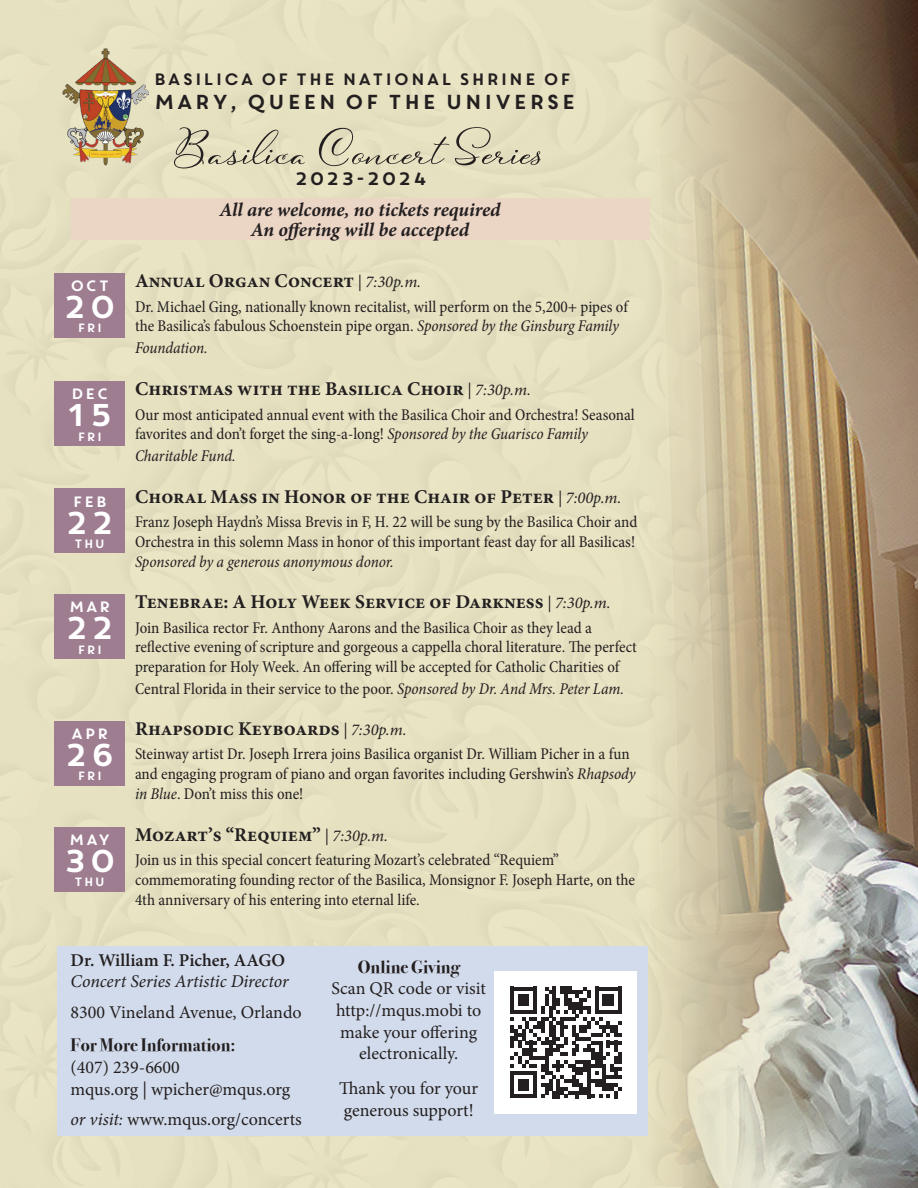
<style>
.page{position:relative;width:918px;height:1188px;background:#ebe6c5}
.page>*{position:absolute;margin:0;border:0;box-sizing:border-box;transform-origin:0 0}
.t1{font:58.5px "Hello My Love Pro";color:#231f20}
.t2{font:31.5px "Core Circus";color:#fff}
.t3{font:20.25px "Core Circus";color:#231f20}
.t4{font:700 19.5px "Minion Pro";color:#231f20}
.t5{font:italic 700 19.5px "Minion Pro";letter-spacing:-.005em;color:#231f20}
.t6{font:18px/21.6px "Minion Pro";letter-spacing:-.005em;color:#231f20;text-align:center}
.t7{font:700 18px "Bodoni Svty Two ITCTT";color:#231f20}
.t8{font:italic 18px "Minion Pro";letter-spacing:-.005em;color:#231f20}
.t9{font:600 18px "Minion Pro";color:#231f20}
.t10{font:18px "Core Circus";color:#231f20}
.t11{font:condensed 16.5px/19.8px "Minion Pro";letter-spacing:-.005em;color:#231f20}
.t12{font:16.5px "Core Circus";color:#231f20}
.t13{font:italic condensed 16.5px "Minion Pro";letter-spacing:-.01em;color:#231f20}
.t14{font:15px "Core Circus";color:#fff}
.t15{font:12px "Core Circus";color:#fff}
.s1{font-weight:400;font-style:italic;font-size:16.5px}
.s2{font-style:italic}
</style>
<div class="page">
<img style="left:648px;top:0;width:270px;height:1188px">
<img style="left:62px;top:49px;width:87px;height:116px">
<div style="left:57px;top:946px;width:591px;height:189px;background:#d2dbeb"></div>
<div style="left:495px;top:971px;width:142px;height:143px;background:#fff"></div>
<svg style="left:510px;top:987px;width:112px;height:111px"></svg>
<div style="left:71px;top:198px;width:579px;height:42px;background:#ebd5c5"></div>
<div style="left:55px;top:273px;width:70px;height:65px;background:#9e7d91"></div>
<div style="left:55px;top:381px;width:70px;height:65px;background:#9e7d91"></div>
<div style="left:55px;top:489px;width:70px;height:64px;background:#9e7d91"></div>
<div style="left:55px;top:594px;width:70px;height:65px;background:#9e7d91"></div>
<div style="left:55px;top:721px;width:70px;height:65px;background:#9e7d91"></div>
<div style="left:55px;top:827px;width:70px;height:64px;background:#9e7d91"></div>
<p class="t12" style="left:153px;top:68px;width:420px">BASILICA OF THE NATIONAL SHRINE OF</p>
<p class="t3" style="left:153px;top:88px;width:425px">MARY, QUEEN OF THE UNIVERSE</p>
<p class="t1" style="left:174px;top:110px;width:371px">Basilica Concert Series</p>
<p class="t10" style="left:294px;top:167px;width:135px">2023-2024</p>
<p class="t14" style="left:70px;top:275px;width:41px">OCT</p>
<p class="t2" style="left:62px;top:285px;width:57px">20</p>
<p class="t15" style="left:77px;top:320px;width:27px">FRI</p>
<p class="t14" style="left:71px;top:384px;width:40px">DEC</p>
<p class="t2" style="left:65px;top:394px;width:51px">15</p>
<p class="t15" style="left:77px;top:428px;width:27px">FRI</p>
<p class="t14" style="left:72px;top:491px;width:37px">FEB</p>
<p class="t2" style="left:64px;top:501px;width:53px">22</p>
<p class="t15" style="left:74px;top:536px;width:33px">THU</p>
<p class="t14" style="left:68px;top:597px;width:44px">MAR</p>
<p class="t2" style="left:64px;top:607px;width:53px">22</p>
<p class="t15" style="left:77px;top:641px;width:27px">FRI</p>
<p class="t14" style="left:71px;top:723px;width:40px">APR</p>
<p class="t2" style="left:63px;top:733px;width:54px">26</p>
<p class="t15" style="left:77px;top:768px;width:27px">FRI</p>
<p class="t14" style="left:69px;top:829px;width:44px">MAY</p>
<p class="t2" style="left:62px;top:839px;width:57px">30</p>
<p class="t15" style="left:74px;top:874px;width:33px">THU</p>
<p class="t5" style="left:219px;top:196px;width:283px">All are welcome, no tickets required</p>
<p class="t5" style="left:251px;top:216px;width:220px">An offering will be accepted</p>
<p class="t4" style="left:135px;top:267px;width:288px">Annual Organ Concert <span class="s1">| 7:30p.m.</span></p>
<p class="t11" style="left:135px;top:297px;width:494px">Dr. Michael Ging, nationally known recitalist, will perform on the 5,200+ pipes of the Basilica’s fabulous Schoenstein pipe organ. <span class="s2">Sponsored by the Ginsburg Family</span></p>
<p class="t13" style="left:135px;top:337px;width:74px">Foundation.</p>
<p class="t4" style="left:135px;top:375px;width:397px">Christmas with the Basilica Choir <span class="s1">| 7:30p.m.</span></p>
<p class="t11" style="left:135px;top:405px;width:501px">Our most anticipated annual event with the Basilica Choir and Orchestra! Seasonal favorites and don’t forget the sing-a-long! <span class="s2">Sponsored by the Guarisco Family</span></p>
<p class="t13" style="left:135px;top:445px;width:102px">Charitable Fund.</p>
<p class="t4" style="left:135px;top:483px;width:488px">Choral Mass in Honor of the Chair of Peter <span class="s1">| 7:00p.m.</span></p>
<p class="t11" style="left:135px;top:512px;width:504px">Franz Joseph Haydn’s Missa Brevis in F, H. 22 will be sung by the Basilica Choir and<br>Orchestra in this solemn Mass in honor of this important feast day for all Basilicas!<br><span class="s2">Sponsored by a generous anonymous donor.</span></p>
<p class="t4" style="left:135px;top:588px;width:477px">Tenebrae: A Holy Week Service of Darkness <span class="s1">| 7:30p.m.</span></p>
<p class="t11" style="left:135px;top:618px;width:503px">Join Basilica rector Fr. Anthony Aarons and the Basilica Choir as they lead a reflective evening of scripture and gorgeous a cappella choral literature. The perfect preparation for Holy Week. An offering will be accepted for Catholic Charities of</p>
<p class="t11" style="left:135px;top:679px;width:491px">Central Florida in their service to the poor. <span class="s2">Sponsored by Dr. And Mrs. Peter Lam.</span></p>
<p class="t4" style="left:135px;top:715px;width:273px">Rhapsodic Keyboards <span class="s1">| 7:30p.m.</span></p>
<p class="t11" style="left:135px;top:744px;width:502px">Steinway artist Dr. Joseph Irrera joins Basilica organist Dr. William Picher in a fun and engaging program of piano and organ favorites including Gershwin’s <span class="s2">Rhapsody in Blue</span>. Don’t miss this one!</p>
<p class="t4" style="left:135px;top:821px;width:255px">Mozart’s “Requiem” <span class="s1">| 7:30p.m.</span></p>
<p class="t11" style="left:135px;top:850px;width:502px">Join us in this special concert featuring Mozart’s celebrated “Requiem” commemorating founding rector of the Basilica, Monsignor F. Joseph Harte, on the<br>4th anniversary of his entering into eternal life.</p>
<p class="t9" style="left:71px;top:947px;width:216px">Dr. William F. Picher, AAGO</p>
<p class="t8" style="left:71px;top:969px;width:220px">Concert Series Artistic Director</p>
<p class="t6" style="left:71px;top:1001px;width:233px">8300 Vineland Avenue, Orlando</p>
<p class="t7" style="left:71px;top:1030px;width:167px">For More Information:</p>
<p class="t6" style="left:71px;top:1057px;width:111px">(407) 239-6600</p>
<p class="t6" style="left:71px;top:1078px;width:221px">mqus.org | wpicher@mqus.org</p>
<p class="t6" style="left:71px;top:1109px;width:233px"><span class="s2">or visit:</span> www.mqus.org/concerts</p>
<p class="t7" style="left:358px;top:952px;width:103px">Online Giving</p>
<p class="t6" style="left:332px;top:978px;width:156px">Scan QR code or visit</p>
<p class="t6" style="left:336px;top:1000px;width:147px">http://mqus.mobi to make your offering electronically.</p>
<p class="t6" style="left:339px;top:1078px;width:140px;text-align:left">Thank you for your generous support!</p>
</div>
